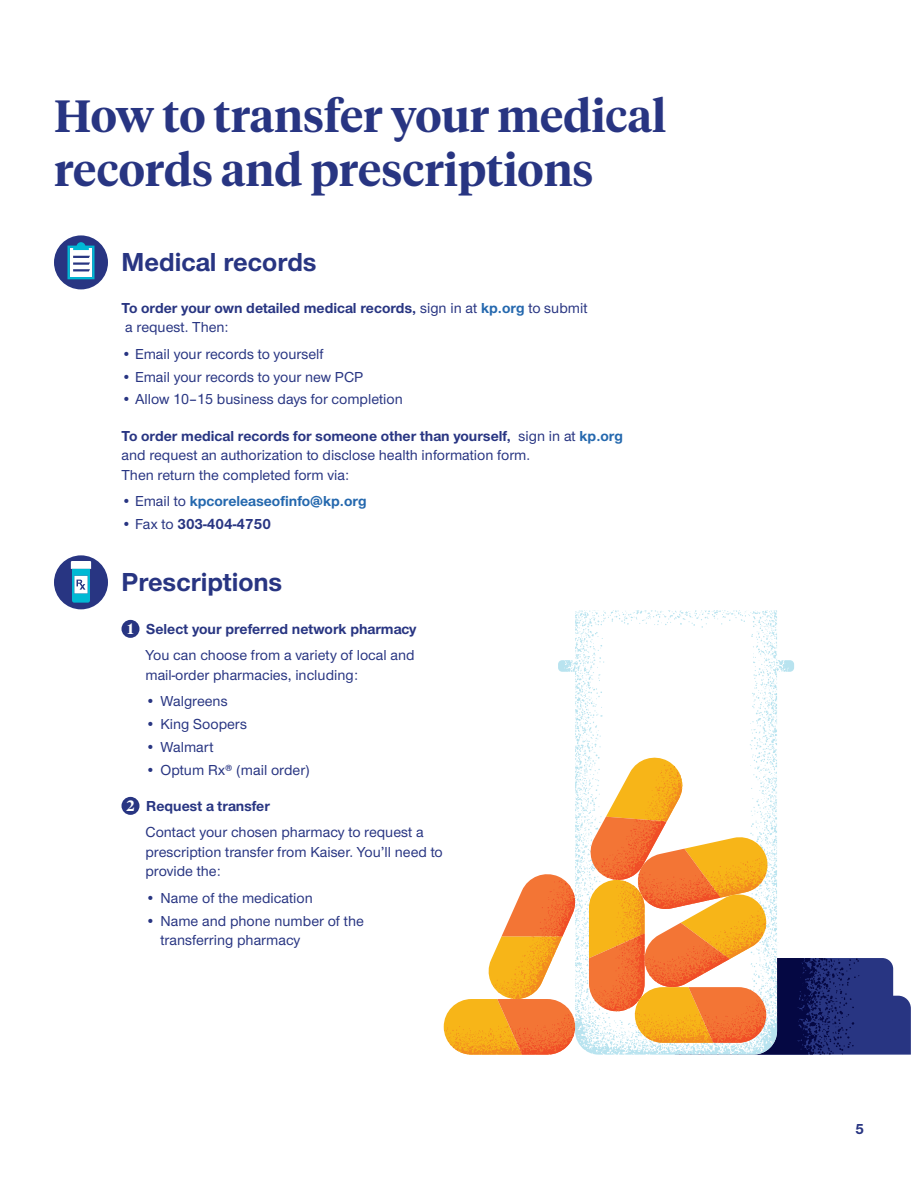
<style>
.page{position:relative;width:918px;height:1188px;background:#fff}
.page>*{position:absolute;margin:0;border:0;box-sizing:border-box;transform-origin:0 0}
.t1{font:600 45px/54px "UHC Serif Headline";color:#283582}
.t2{font:700 27px "UHC Sans";color:#283582}
.t3{font:500 15px/19.5px "UHC Sans";color:#283582}
.t4{font:700 15px/19.5px "UHC Sans";color:#283582}
.t5{font:700 15px "UHC Sans";color:#2468ae}
.s1{font-weight:500}
.s2{color:#2468ae}
.s3{font-weight:700}
.s4{font-weight:700;color:#2468ae}
.s5{font-weight:500;color:#283582}
.s6{font-family:"UHC Serif Headline";font-weight:600;color:#fff}
</style>
<div class="page">
<svg style="left:558px;top:610px;width:236px;height:442px"></svg>
<svg style="left:444px;top:870px;width:135px;height:185px"></svg>
<svg style="left:587px;top:754px;width:324px;height:301px"></svg>
<div style="left:54px;top:235px;width:54px;height:54px;background:#283582;border-radius:50%"></div>
<svg style="left:68px;top:242px;width:27px;height:37px"></svg>
<div style="left:54px;top:555px;width:54px;height:54px;background:#283582;border-radius:50%"></div>
<svg style="left:71px;top:561px;width:20px;height:42px"></svg>
<div style="left:122px;top:620px;width:18px;height:18px;background:#283582;border-radius:50%"></div>
<div style="left:122px;top:797px;width:18px;height:18px;background:#283582;border-radius:50%"></div>
<h2 class="t1" style="left:54px;top:87px;width:614px">How to transfer your medical records and prescriptions</h2>
<h3 class="t2" style="left:122px;top:244px;width:196px">Medical records</h3>
<p class="t4" style="left:122px;top:298px;width:468px">To order your own detailed medical records, <span class="s1">sign in at</span> <span class="s2">kp.org</span> <span class="s1">to submit a request. Then:</span></p>
<p class="t3" style="left:122px;top:343px;width:204px">• Email your records to yourself</p>
<p class="t3" style="left:122px;top:366px;width:243px">• Email your records to your new PCP</p>
<p class="t3" style="left:122px;top:389px;width:283px">• Allow 10–15 business days for completion</p>
<p class="t3" style="left:122px;top:425px;width:503px"><span class="s3">To order medical records for someone other than yourself,</span> sign in at <span class="s4">kp.org </span>and request an authorization to disclose health information form.<br>Then return the completed form via:</p>
<p class="t5" style="left:122px;top:491px;width:247px"><span class="s5">• Email to</span> kpcoreleaseofinfo@kp.org</p>
<p class="t4" style="left:122px;top:514px;width:151px"><span class="s1">• Fax to</span> 303-404-4750</p>
<h3 class="t2" style="left:122px;top:564px;width:162px">Prescriptions</h3>
<p class="t4" style="left:128px;top:619px;width:291px"><span class="s6">1</span> Select your preferred network pharmacy</p>
<p class="t3" style="left:146px;top:645px;width:271px">You can choose from a variety of local and mail-order pharmacies, including:</p>
<p class="t3" style="left:146px;top:691px;width:84px">• Walgreens</p>
<p class="t3" style="left:146px;top:714px;width:103px">• King Soopers</p>
<p class="t3" style="left:146px;top:737px;width:70px">• Walmart</p>
<p class="t3" style="left:146px;top:759px;width:166px">• Optum Rx® (mail order)</p>
<p class="t4" style="left:127px;top:796px;width:145px"><span class="s6">2</span> Request a transfer</p>
<p class="t3" style="left:146px;top:822px;width:299px">Contact your chosen pharmacy to request a prescription transfer from Kaiser. You’ll need to provide the:</p>
<p class="t3" style="left:146px;top:887px;width:169px">• Name of the medication</p>
<p class="t3" style="left:160px;top:910px;width:205px;text-indent:-15px">• Name and phone number of the transferring pharmacy</p>
<p class="t4" style="left:855px;top:1119px;width:10px">5</p>
</div>
